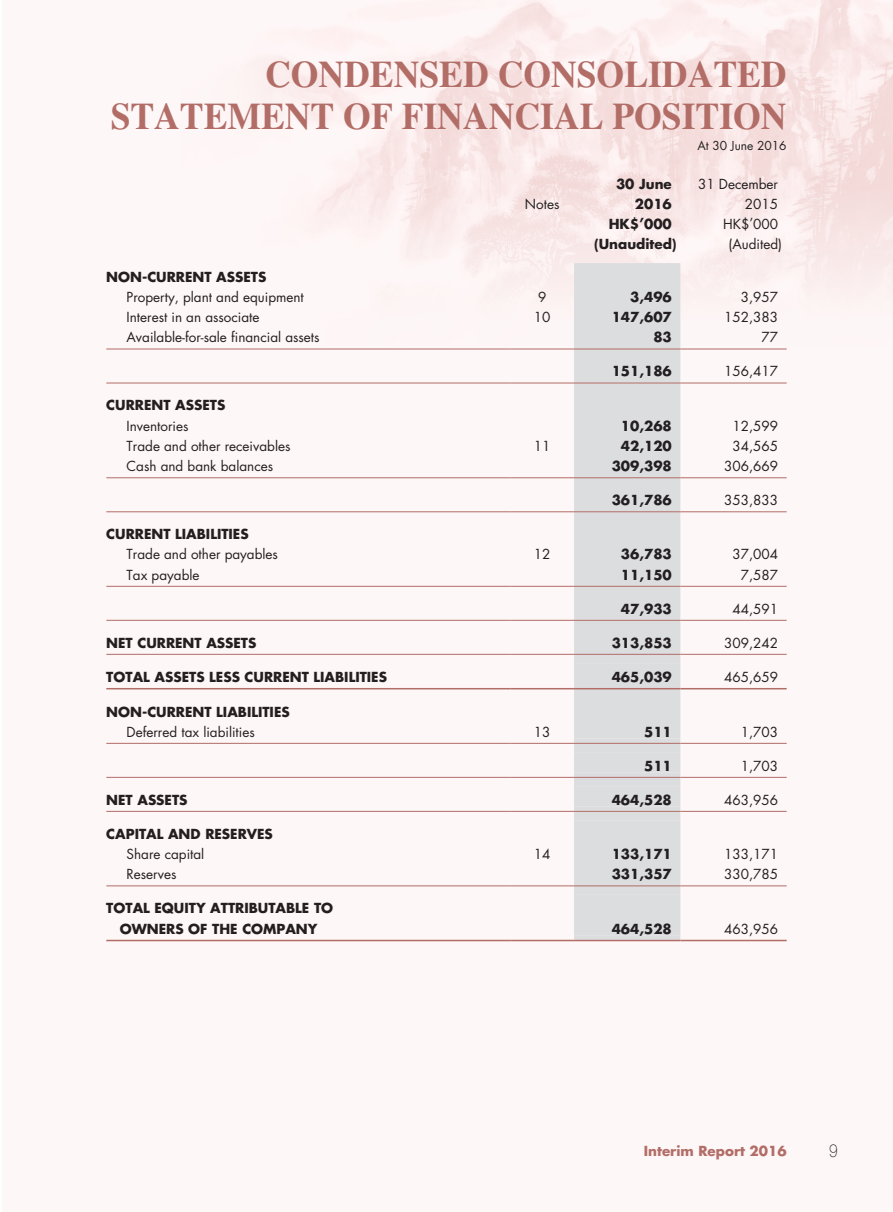
<style>
.page{position:relative;width:893px;height:1212px;background:#fff}
.page>*{position:absolute;margin:0;border:0;box-sizing:border-box;transform-origin:0 0}
.t1{font:700 37.5px/42px "Times LT Std";color:#b26d67;text-align:right;scale:.95 1}
.t2{font:100 18px "Helvetica Neue LT Std";color:#231f20;scale:.85 1}
._1__內文{font:13.5px "Futura Std";color:#231f20}
._1__內文-2{font:700 13.5px "Futura Std";color:#231f20}
.t3{font:700 13.5px "Futura Std";color:#b26d67}
.t4{font:12px "Futura Std";color:#231f20}
</style>
<div class="page">
<div style="left:3px;top:0;width:890px;height:1212px;background:#fef7f7"></div>
<img style="left:269px;top:0;width:624px;height:347px">
<div style="left:574px;top:263px;width:106px;height:677px;background:#dcdddf"></div>
<div style="left:574px;top:663px;width:106px;height:272px;background:#dcdddf"></div>
<hr style="left:106px;top:349px;width:404px;height:1px;background:#b26d67">
<hr style="left:510px;top:349px;width:64px;height:1px;background:#b26d67">
<hr style="left:574px;top:349px;width:106px;height:1px;background:#b26d67">
<hr style="left:680px;top:349px;width:107px;height:1px;background:#b26d67">
<hr style="left:106px;top:383px;width:404px;height:1px;background:#b26d67">
<hr style="left:510px;top:383px;width:64px;height:1px;background:#b26d67">
<hr style="left:574px;top:383px;width:106px;height:1px;background:#b26d67">
<hr style="left:680px;top:383px;width:107px;height:1px;background:#b26d67">
<hr style="left:106px;top:477px;width:404px;height:1px;background:#b26d67">
<hr style="left:510px;top:477px;width:64px;height:1px;background:#b26d67">
<hr style="left:574px;top:477px;width:106px;height:1px;background:#b26d67">
<hr style="left:680px;top:477px;width:107px;height:1px;background:#b26d67">
<hr style="left:106px;top:511px;width:404px;height:1px;background:#b26d67">
<hr style="left:510px;top:511px;width:64px;height:1px;background:#b26d67">
<hr style="left:574px;top:511px;width:106px;height:1px;background:#b26d67">
<hr style="left:680px;top:511px;width:107px;height:1px;background:#b26d67">
<hr style="left:106px;top:586px;width:404px;height:1px;background:#b26d67">
<hr style="left:510px;top:586px;width:64px;height:1px;background:#b26d67">
<hr style="left:574px;top:586px;width:106px;height:1px;background:#b26d67">
<hr style="left:680px;top:586px;width:107px;height:1px;background:#b26d67">
<hr style="left:106px;top:620px;width:404px;height:1px;background:#b26d67">
<hr style="left:510px;top:620px;width:64px;height:1px;background:#b26d67">
<hr style="left:574px;top:620px;width:106px;height:1px;background:#b26d67">
<hr style="left:680px;top:620px;width:107px;height:1px;background:#b26d67">
<hr style="left:106px;top:654px;width:404px;height:1px;background:#b26d67">
<hr style="left:510px;top:654px;width:64px;height:1px;background:#b26d67">
<hr style="left:574px;top:654px;width:106px;height:1px;background:#b26d67">
<hr style="left:680px;top:654px;width:107px;height:1px;background:#b26d67">
<hr style="left:106px;top:688px;width:404px;height:1px;background:#b26d67">
<hr style="left:510px;top:688px;width:64px;height:1px;background:#b26d67">
<hr style="left:574px;top:688px;width:106px;height:1px;background:#b26d67">
<hr style="left:680px;top:688px;width:107px;height:1px;background:#b26d67">
<hr style="left:106px;top:743px;width:404px;height:1px;background:#b26d67">
<hr style="left:510px;top:743px;width:64px;height:1px;background:#b26d67">
<hr style="left:574px;top:743px;width:106px;height:1px;background:#b26d67">
<hr style="left:680px;top:743px;width:107px;height:1px;background:#b26d67">
<hr style="left:106px;top:777px;width:404px;height:1px;background:#b26d67">
<hr style="left:510px;top:777px;width:64px;height:1px;background:#b26d67">
<hr style="left:574px;top:777px;width:106px;height:1px;background:#b26d67">
<hr style="left:680px;top:777px;width:107px;height:1px;background:#b26d67">
<hr style="left:106px;top:811px;width:404px;height:1px;background:#b26d67">
<hr style="left:510px;top:811px;width:64px;height:1px;background:#b26d67">
<hr style="left:574px;top:811px;width:106px;height:1px;background:#b26d67">
<hr style="left:680px;top:811px;width:107px;height:1px;background:#b26d67">
<hr style="left:106px;top:885px;width:404px;height:1px;background:#b26d67">
<hr style="left:510px;top:885px;width:64px;height:1px;background:#b26d67">
<hr style="left:574px;top:885px;width:106px;height:1px;background:#b26d67">
<hr style="left:680px;top:885px;width:107px;height:1px;background:#b26d67">
<hr style="left:106px;top:940px;width:404px;height:1px;background:#b26d67">
<hr style="left:510px;top:940px;width:64px;height:1px;background:#b26d67">
<hr style="left:574px;top:940px;width:106px;height:1px;background:#b26d67">
<hr style="left:680px;top:940px;width:107px;height:1px;background:#b26d67">
<h1 class="t1" style="left:111px;top:53px;width:713px">CONDENSED CONSOLIDATED<br>STATEMENT OF FINANCIAL POSITION</h1>
<p class="t4" style="left:697px;top:137px;width:91px">At 30 June 2016</p>
<p class="_1__內文-2" style="left:616px;top:175px;width:57px">30 June</p>
<p class="_1__內文" style="left:698px;top:175px;width:82px">31 December</p>
<p class="_1__內文" style="left:525px;top:195px;width:36px">Notes</p>
<p class="_1__內文-2" style="left:635px;top:195px;width:39px">2016</p>
<p class="_1__內文" style="left:745px;top:195px;width:35px">2015</p>
<p class="_1__內文-2" style="left:609px;top:215px;width:65px">HK$’000</p>
<p class="_1__內文" style="left:723px;top:216px;width:57px">HK$’000</p>
<p class="_1__內文-2" style="left:594px;top:235px;width:84px">(Unaudited)</p>
<p class="_1__內文" style="left:729px;top:236px;width:55px">(Audited)</p>
<p class="_1__內文-2" style="left:106px;top:268px;width:162px">NON-CURRENT ASSETS</p>
<p class="_1__內文" style="left:127px;top:288px;width:179px">Property, plant and equipment</p>
<p class="_1__內文" style="left:538px;top:288px;width:10px">9</p>
<p class="_1__內文-2" style="left:630px;top:288px;width:43px">3,496</p>
<p class="_1__內文" style="left:741px;top:288px;width:39px">3,957</p>
<p class="_1__內文" style="left:127px;top:309px;width:134px">Interest in an associate</p>
<p class="_1__內文" style="left:534px;top:309px;width:18px">10</p>
<p class="_1__內文-2" style="left:612px;top:308px;width:62px">147,607</p>
<p class="_1__內文" style="left:724px;top:309px;width:56px">152,383</p>
<p class="_1__內文" style="left:127px;top:329px;width:195px">Available-for-sale financial assets</p>
<p class="_1__內文-2" style="left:653px;top:328px;width:20px">83</p>
<p class="_1__內文" style="left:761px;top:329px;width:18px">77</p>
<p class="_1__內文-2" style="left:612px;top:362px;width:62px">151,186</p>
<p class="_1__內文" style="left:724px;top:363px;width:56px">156,417</p>
<p class="_1__內文-2" style="left:106px;top:396px;width:121px">CURRENT ASSETS</p>
<p class="_1__內文" style="left:127px;top:417px;width:64px">Inventories</p>
<p class="_1__內文-2" style="left:621px;top:417px;width:52px">10,268</p>
<p class="_1__內文" style="left:732px;top:417px;width:47px">12,599</p>
<p class="_1__內文" style="left:127px;top:437px;width:165px">Trade and other receivables</p>
<p class="_1__內文" style="left:534px;top:437px;width:18px">11</p>
<p class="_1__內文-2" style="left:621px;top:437px;width:52px">42,120</p>
<p class="_1__內文" style="left:732px;top:437px;width:47px">34,565</p>
<p class="_1__內文" style="left:127px;top:458px;width:148px">Cash and bank balances</p>
<p class="_1__內文-2" style="left:612px;top:457px;width:62px">309,398</p>
<p class="_1__內文" style="left:724px;top:458px;width:56px">306,669</p>
<p class="_1__內文-2" style="left:612px;top:491px;width:62px">361,786</p>
<p class="_1__內文" style="left:724px;top:492px;width:56px">353,833</p>
<p class="_1__內文-2" style="left:106px;top:525px;width:144px">CURRENT LIABILITIES</p>
<p class="_1__內文" style="left:127px;top:546px;width:153px">Trade and other payables</p>
<p class="_1__內文" style="left:534px;top:546px;width:18px">12</p>
<p class="_1__內文-2" style="left:621px;top:545px;width:52px">36,783</p>
<p class="_1__內文" style="left:732px;top:546px;width:47px">37,004</p>
<p class="_1__內文" style="left:127px;top:566px;width:74px">Tax payable</p>
<p class="_1__內文-2" style="left:621px;top:566px;width:52px">11,150</p>
<p class="_1__內文" style="left:741px;top:566px;width:39px">7,587</p>
<p class="_1__內文-2" style="left:621px;top:600px;width:52px">47,933</p>
<p class="_1__內文" style="left:732px;top:600px;width:47px">44,591</p>
<p class="_1__內文-2" style="left:106px;top:634px;width:152px">NET CURRENT ASSETS</p>
<p class="_1__內文-2" style="left:612px;top:634px;width:62px">313,853</p>
<p class="_1__內文" style="left:724px;top:634px;width:56px">309,242</p>
<p class="_1__內文-2" style="left:106px;top:668px;width:282px">TOTAL ASSETS LESS CURRENT LIABILITIES</p>
<p class="_1__內文-2" style="left:612px;top:668px;width:62px">465,039</p>
<p class="_1__內文" style="left:724px;top:668px;width:56px">465,659</p>
<p class="_1__內文-2" style="left:106px;top:702px;width:185px">NON-CURRENT LIABILITIES</p>
<p class="_1__內文" style="left:127px;top:723px;width:130px">Deferred tax liabilities</p>
<p class="_1__內文" style="left:534px;top:723px;width:18px">13</p>
<p class="_1__內文-2" style="left:644px;top:723px;width:29px">511</p>
<p class="_1__內文" style="left:741px;top:723px;width:39px">1,703</p>
<p class="_1__內文-2" style="left:644px;top:757px;width:29px">511</p>
<p class="_1__內文" style="left:741px;top:757px;width:39px">1,703</p>
<p class="_1__內文-2" style="left:106px;top:791px;width:83px">NET ASSETS</p>
<p class="_1__內文-2" style="left:612px;top:791px;width:62px">464,528</p>
<p class="_1__內文" style="left:724px;top:791px;width:56px">463,956</p>
<p class="_1__內文-2" style="left:106px;top:825px;width:168px">CAPITAL AND RESERVES</p>
<p class="_1__內文" style="left:127px;top:845px;width:79px">Share capital</p>
<p class="_1__內文" style="left:534px;top:845px;width:18px">14</p>
<p class="_1__內文-2" style="left:612px;top:845px;width:62px">133,171</p>
<p class="_1__內文" style="left:724px;top:845px;width:56px">133,171</p>
<p class="_1__內文" style="left:127px;top:866px;width:51px">Reserves</p>
<p class="_1__內文-2" style="left:612px;top:865px;width:62px">331,357</p>
<p class="_1__內文" style="left:724px;top:866px;width:56px">330,785</p>
<p class="_1__內文-2" style="left:106px;top:899px;width:228px">TOTAL EQUITY ATTRIBUTABLE TO</p>
<p class="_1__內文-2" style="left:120px;top:919px;width:199px">OWNERS OF THE COMPANY</p>
<p class="_1__內文-2" style="left:612px;top:919px;width:62px">464,528</p>
<p class="_1__內文" style="left:724px;top:920px;width:56px">463,956</p>
<p class="t3" style="left:644px;top:1142px;width:144px">Interim Report 2016</p>
<p class="t2" style="left:829px;top:1140px;width:12px">9</p>
</div>
